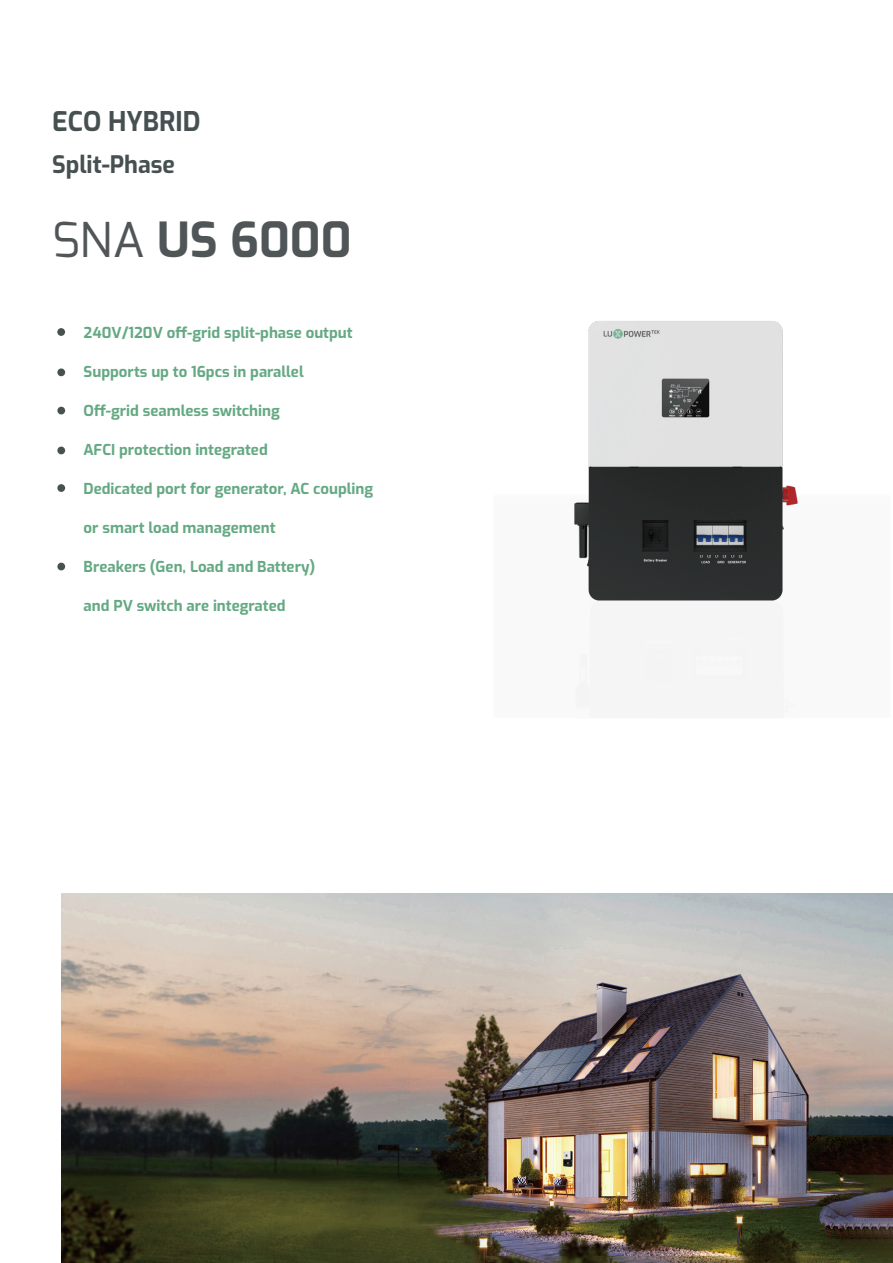
<style>
.page{position:relative;width:893px;height:1263px;background:#fff}
.page>*{position:absolute;margin:0;border:0;box-sizing:border-box;transform-origin:0 0}
.t1{font:700 48px "Exo";color:#505658}
.t2{font:700 27px "Exo";color:#475051}
.t3{font:700 24px "Exo";color:#475051}
.t4{font:700 15px "Exo";color:#65a983}
.s1{font-weight:400}
</style>
<div class="page">
<div style="left:493px;top:494px;width:398px;height:224px;background:#f9f9f9"></div>
<img style="left:574px;top:321px;width:224px;height:280px">
<div style="left:57px;top:328px;width:8px;height:8px;background:#485052;border-radius:50%"></div>
<div style="left:57px;top:368px;width:8px;height:8px;background:#485052;border-radius:50%"></div>
<div style="left:57px;top:407px;width:8px;height:7px;background:#485052;border-radius:50%"></div>
<div style="left:57px;top:447px;width:8px;height:7px;background:#485052;border-radius:50%"></div>
<div style="left:57px;top:484px;width:8px;height:8px;background:#485052;border-radius:50%"></div>
<div style="left:57px;top:563px;width:8px;height:7px;background:#485052;border-radius:50%"></div>
<img style="left:62px;top:893px;width:831px;height:370px">
<h2 class="t2" style="left:52px;top:102px;width:150px">ECO HYBRID</h2>
<h3 class="t3" style="left:52px;top:147px;width:124px">Split-Phase</h3>
<h1 class="t1" style="left:52px;top:204px;width:301px"><span class="s1">SNA</span> US 6000</h1>
<p class="t4" style="left:84px;top:322px;width:270px">240V/120V off-grid split-phase output</p>
<p class="t4" style="left:84px;top:361px;width:222px">Supports up to 16pcs in parallel</p>
<p class="t4" style="left:84px;top:400px;width:198px">Off-grid seamless switching</p>
<p class="t4" style="left:84px;top:439px;width:186px">AFCI protection integrated</p>
<p class="t4" style="left:84px;top:478px;width:291px">Dedicated port for generator, AC coupling</p>
<p class="t4" style="left:84px;top:517px;width:193px">or smart load management</p>
<p class="t4" style="left:84px;top:556px;width:233px">Breakers (Gen, Load and Battery)</p>
<p class="t4" style="left:84px;top:595px;width:203px">and PV switch are integrated</p>
</div>
